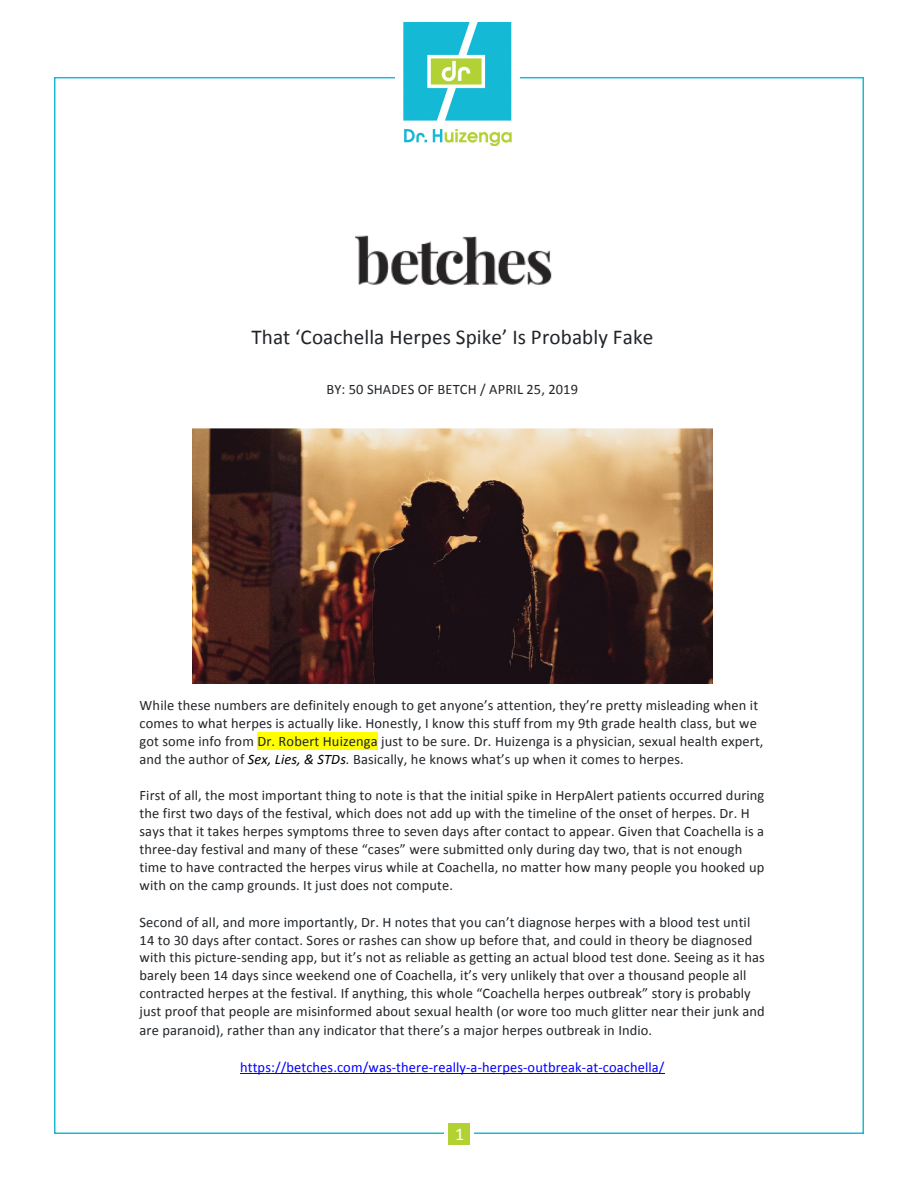
<style>
.page{position:relative;width:918px;height:1188px;background:#fff}
.page>*{position:absolute;margin:0;border:0;box-sizing:border-box;transform-origin:0 0}
.t1{font:21.15px "Calibri";letter-spacing:.005em;color:#212529}
.t2{font:18px "Calibri";color:#fff}
.t3{font:14.4px/18px "Calibri";letter-spacing:.01em;color:#212529}
.t4{font:14.4px "Calibri";letter-spacing:.01em;color:#00f}
.s1{font-style:italic;color:#000}
.s2{font-style:italic}
</style>
<div class="page">
<img style="left:403px;top:23px;width:109px;height:123px">
<div style="left:448px;top:1123px;width:22px;height:22px;background:#b2d234"></div>
<div style="left:258px;top:732px;width:120px;height:18px;background:#ff0"></div>
<hr style="left:240px;top:1074px;width:424px;height:1px;background:#00f">
<img style="left:355px;top:235px;width:197px;height:50px">
<img style="left:193px;top:428px;width:519px;height:256px">
<p class="t1" style="left:251px;top:324px;width:403px">That ‘Coachella Herpes Spike’ Is Probably Fake</p>
<p class="t3" style="left:326px;top:380px;width:253px">BY: 50 SHADES OF BETCH / APRIL 25, 2019</p>
<p class="t3" style="left:140px;top:696px;width:626px">While these numbers are definitely enough to get anyone’s attention, they’re pretty misleading when it comes to what herpes is actually like. Honestly, I know this stuff from my 9th grade health class, but we got some info from Dr. Robert Huizenga just to be sure. Dr. Huizenga is a physician, sexual health expert, and the author of <span class="s1">Sex, Lies, &amp; STDs</span><span class="s2">.</span> Basically, he knows what’s up when it comes to herpes.</p>
<p class="t3" style="left:140px;top:787px;width:626px">First of all, the most important thing to note is that the initial spike in HerpAlert patients occurred during the first two days of the festival, which does not add up with the timeline of the onset of herpes. Dr. H says that it takes herpes symptoms three to seven days after contact to appear. Given that Coachella is a three-day festival and many of these “cases” were submitted only during day two, that is not enough time to have contracted the herpes virus while at Coachella, no matter how many people you hooked up with on the camp grounds. It just does not compute.</p>
<p class="t3" style="left:140px;top:913px;width:627px">Second of all, and more importantly, Dr. H notes that you can’t diagnose herpes with a blood test until 14 to 30 days after contact. Sores or rashes can show up before that, and could in theory be diagnosed with this picture-sending app, but it’s not as reliable as getting an actual blood test done. Seeing as it has barely been 14 days since weekend one of Coachella, it’s very unlikely that over a thousand people all contracted herpes at the festival. If anything, this whole “Coachella herpes outbreak” story is probably just proof that people are misinformed about sexual health (or wore too much glitter near their junk and are paranoid), rather than any indicator that there’s a major herpes outbreak in Indio.</p>
<p class="t4" style="left:240px;top:1058px;width:426px">https://betches.com/was-there-really-a-herpes-outbreak-at-coachella/</p>
<p class="t2" style="left:455px;top:1123px;width:11px">1</p>
</div>
